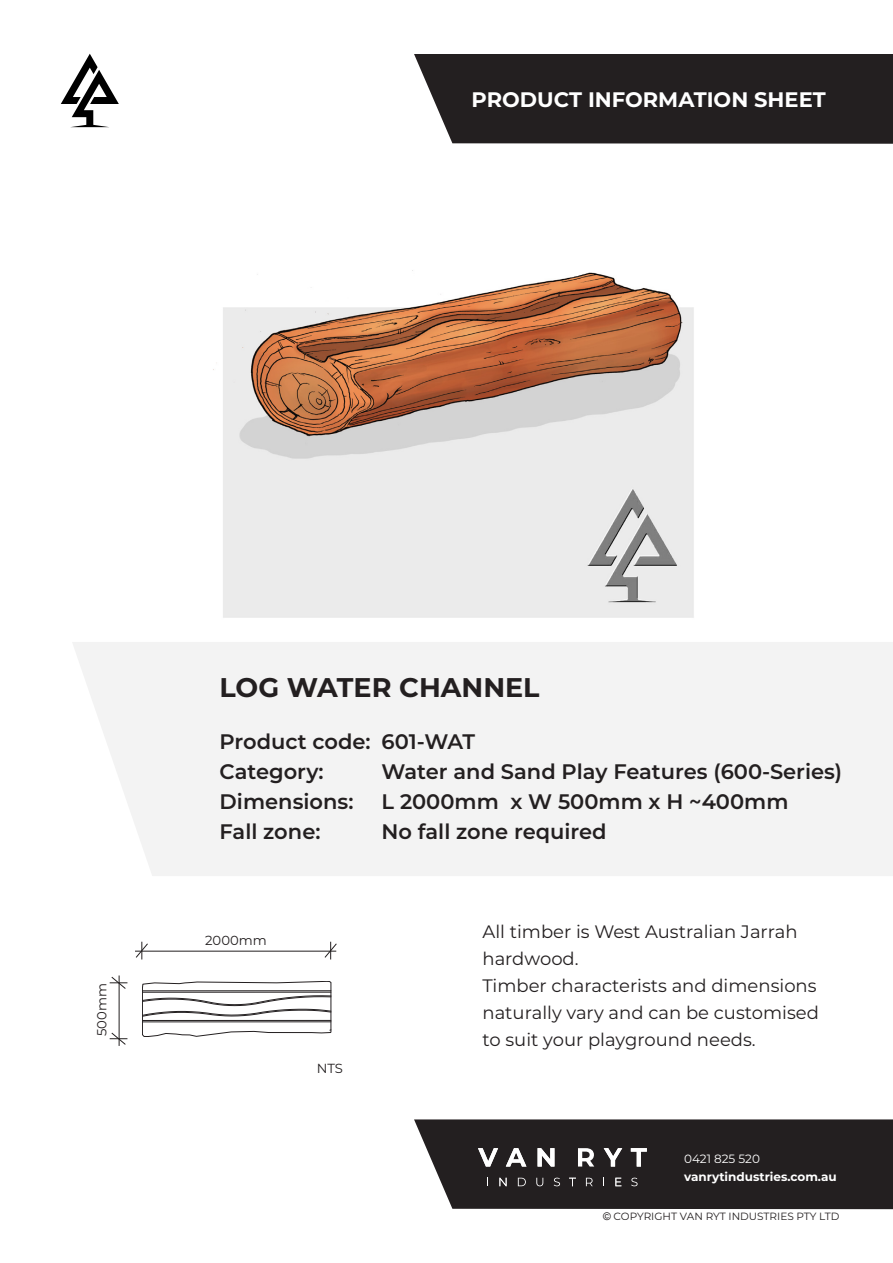
<style>
.page{position:relative;width:893px;height:1263px;background:#fff}
.page>*{position:absolute;margin:0;border:0;box-sizing:border-box;transform-origin:0 0}
.t1{font:700 27px "Montserrat";color:#231f20}
.t2{font:600 21px "Montserrat";color:#231f20}
.t3{font:700 21px "Montserrat";color:#fff}
.t4{font:18px/27px "Montserrat";color:#231f20}
.t5{font:13.2px "Montserrat";color:#231f20}
.t6{font:700 12px "Montserrat";color:#fff}
.t7{font:12px "Montserrat";color:#fff}
.t8{font:10.5px "Montserrat";color:#231f20}
.s1{font-family:"Microsoft Sans Serif"}
</style>
<div class="page">
<img style="left:213px;top:270px;width:481px;height:348px">
<div style="left:73px;top:642px;width:820px;height:234px;background:#f3f3f3"></div>
<div style="left:414px;top:54px;width:479px;height:90px;background:#231f20"></div>
<hr style="left:135px;top:951px;width:201px;height:1px;background:#231f20">
<hr style="left:119px;top:975px;width:1px;height:71px;background:#231f20">
<svg style="left:135px;top:942px;width:13px;height:17px"></svg>
<svg style="left:110px;top:976px;width:17px;height:13px"></svg>
<svg style="left:324px;top:942px;width:13px;height:17px"></svg>
<svg style="left:110px;top:1032px;width:17px;height:13px"></svg>
<svg style="left:61px;top:54px;width:58px;height:73px"></svg>
<svg style="left:414px;top:1119px;width:479px;height:90px;background:#332f30"></svg>
<svg style="left:142px;top:981px;width:189px;height:56px"></svg>
<hr style="left:142px;top:992px;width:189px;height:1px;background:#231f20">
<hr style="left:142px;top:1020px;width:189px;height:1px;background:#231f20">
<hr style="left:142px;top:1021px;width:189px;height:1px;background:#231f20">
<hr style="left:142px;top:990px;width:189px;height:1px;background:#231f20">
<p class="t3" style="left:472px;top:85px;width:356px">PRODUCT INFORMATION SHEET</p>
<p class="t5" style="left:93px;top:1036px;width:54px;rotate:-90deg">500mm</p>
<p class="t1" style="left:220px;top:668px;width:321px">LOG WATER CHANNEL</p>
<p class="t2" style="left:220px;top:726px;width:257px">Product code: 601-WAT</p>
<p class="t2" style="left:220px;top:756px;width:106px">Category:</p>
<p class="t2" style="left:382px;top:756px;width:462px">Water and Sand Play Features (600-Series)</p>
<p class="t2" style="left:220px;top:786px;width:135px">Dimensions:</p>
<p class="t2" style="left:382px;top:786px;width:408px">L 2000mm x W 500mm x H ~400mm</p>
<p class="t2" style="left:220px;top:816px;width:102px">Fall zone:</p>
<p class="t2" style="left:382px;top:816px;width:227px">No fall zone required</p>
<p class="t5" style="left:205px;top:932px;width:63px">2000mm</p>
<p class="t5" style="left:317px;top:1060px;width:28px">NTS</p>
<p class="t4" style="left:482px;top:917px;width:317px">All timber is West Australian Jarrah hardwood.</p>
<p class="t4" style="left:482px;top:971px;width:338px">Timber characterists and dimensions naturally vary and can be customised to suit your playground needs.</p>
<p class="t7" style="left:684px;top:1151px;width:77px">0421 825 520</p>
<p class="t6" style="left:684px;top:1168px;width:154px">vanrytindustries.com.au</p>
<p class="t8" style="left:603px;top:1209px;width:238px"><span class="s1">©</span> COPYRIGHT VAN RYT INDUSTRIES PTY LTD</p>
</div>
